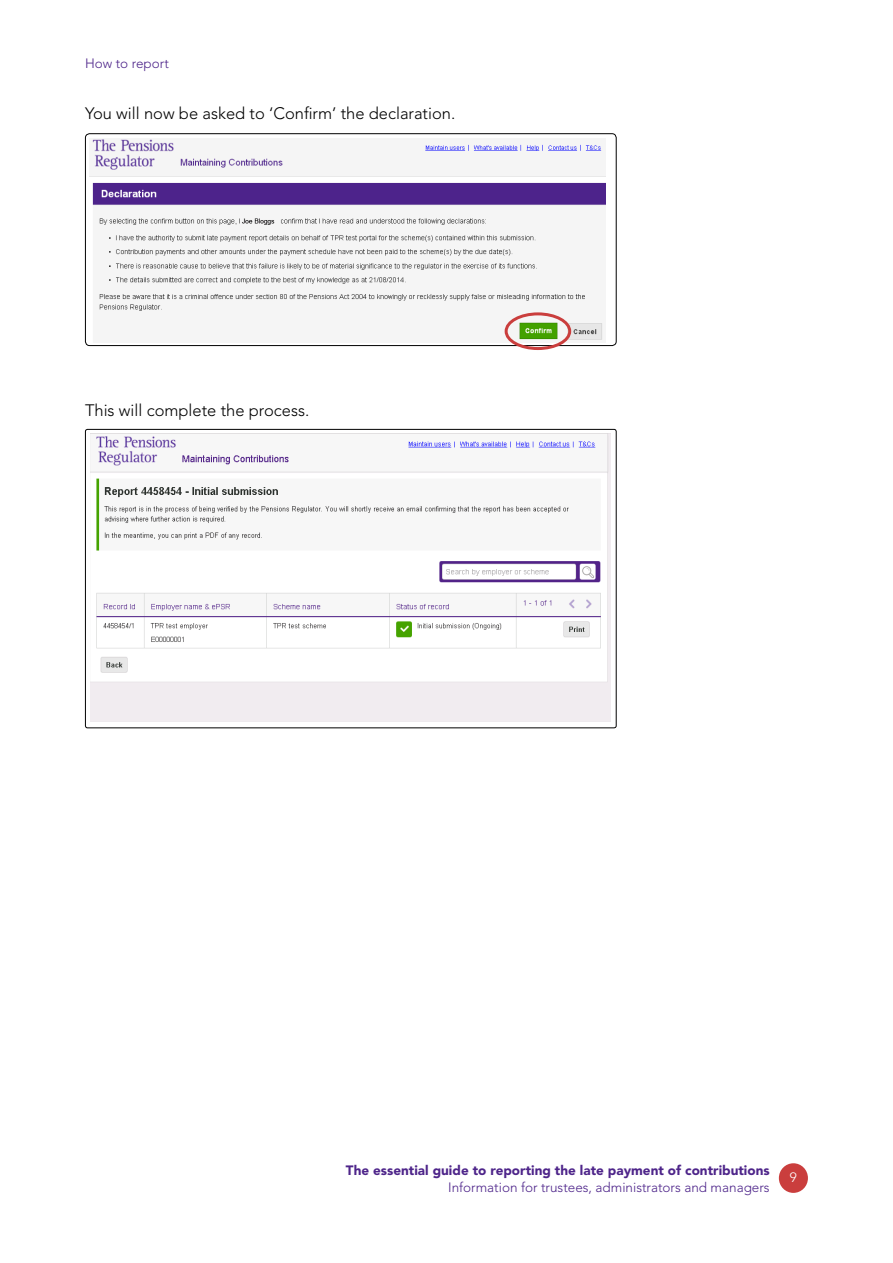
<style>
.page{position:relative;width:893px;height:1263px;background:#fff}
.page>*{position:absolute;margin:0;border:0;box-sizing:border-box;transform-origin:0 0}
.t1{font:300 16.5px "Avenir LT Std";color:#000}
.t2{font:300 13.5px "Avenir LT Std";color:#4e258a}
.t3{font:900 13.5px "Avenir LT Std";color:#4e258a}
.t4{font:300 13.5px "Avenir LT Std";color:#fff}
</style>
<div class="page">
<div style="left:779px;top:1163px;width:29px;height:30px;background:#ca3e3d;border-radius:50%"></div>
<div style="left:85px;top:133px;width:532px;height:213px;border:1px solid #000;border-radius:4px"></div>
<img style="left:89px;top:139px;width:517px;height:204px">
<div style="left:505px;top:312px;width:66px;height:38px;border:3px solid #ca3e3d;border-radius:50%"></div>
<div style="left:85px;top:429px;width:532px;height:299px;border:1px solid #000;border-radius:2px"></div>
<img style="left:90px;top:434px;width:520px;height:288px">
<p class="t2" style="left:85px;top:55px;width:85px">How to report</p>
<p class="t1" style="left:85px;top:103px;width:372px">You will now be asked to ‘Confirm’ the declaration.</p>
<p class="t1" style="left:85px;top:401px;width:226px">This will complete the process.</p>
<p class="t3" style="left:346px;top:1162px;width:425px">The essential guide to reporting the late payment of contributions</p>
<p class="t2" style="left:448px;top:1179px;width:323px">Information for trustees, administrators and managers</p>
<p class="t4" style="left:790px;top:1170px;width:9px">9</p>
</div>
